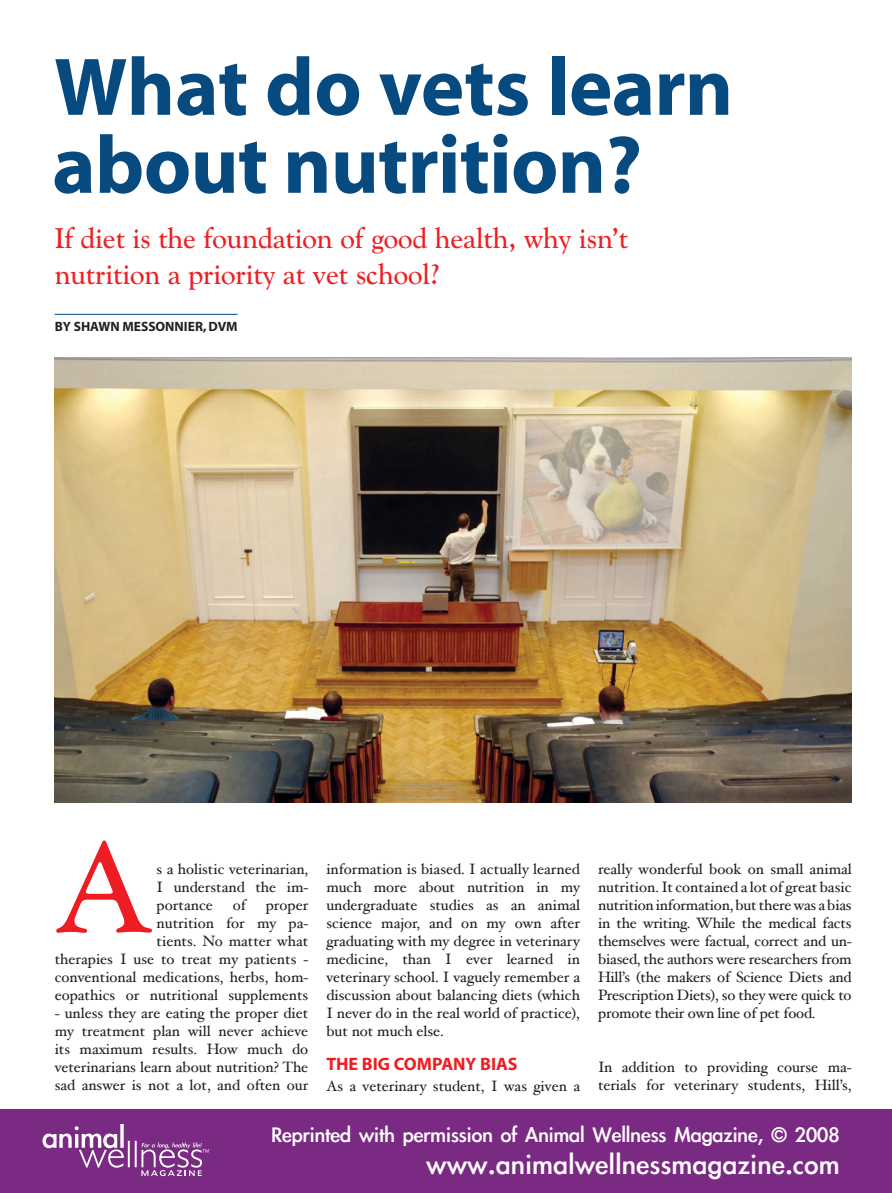
<style>
.page{position:relative;width:892px;height:1193px;background:#fff}
.page>*{position:absolute;margin:0;border:0;box-sizing:border-box;transform-origin:0 0}
.t1{font:127.5px "Goudy Catalogue BT";color:#ee1d23}
.t2{font:700 82.5px/78px "Myriad";letter-spacing:-.01em;color:#074a7f}
.t3{font:31.5px "Li Gothic Med";letter-spacing:.02em;color:#fff}
.t4{font:28.5px/36px "Goudy Catalogue BT";color:#ee1f23}
.t5{font:24px "Li Gothic Med";color:#fff}
.t6{font:700 18px "Myriad";color:#ee1d23}
.t7{font:15px/18px "Hoefler Text";color:#231f20;text-align:justify}
.t8{font:700 13.5px "Myriad";color:#231f20}
</style>
<div class="page">
<img style="left:55px;top:357px;width:796px;height:445px">
<hr style="left:55px;top:314px;width:182px;height:1px;background:#074a7f">
<div style="left:1px;top:1110px;width:890px;height:83px;background:#7b2a83"></div>
<svg style="left:42px;top:1124px;width:167px;height:52px"></svg>
<h2 class="t2" style="left:52px;top:51px;width:682px">WHAT DO VETS LEARN<br>ABOUT NUTRITION?</h2>
<h3 class="t4" style="left:55px;top:220px;width:575px">If diet is the foundation of good health, why isn’t nutrition a priority at vet school?</h3>
<p class="t8" style="left:55px;top:319px;width:184px">BY SHAWN MESSONNIER, DVM</p>
<h1 class="t1" style="left:55px;top:809px;width:98px">A</h1>
<p class="t7" style="left:157px;top:860px;width:153px">s a holistic veterinarian, I understand the im&shy;portance</p>
<p class="t7" style="left:233px;top:896px;width:15px">of</p>
<p class="t7" style="left:55px;top:896px;width:255px;text-align:right">proper<br>nutrition for my pa-<br>tients. No matter what<br>therapies I use to treat my patients - conventional medications, herbs, hom&shy;eopathics or nutritional supplements</p>
<p class="t7" style="left:55px;top:1004px;width:255px">- unless they are eating the proper diet my treatment plan will never achieve its maximum results. How much do veterinarians learn about nutrition? The sad answer is not a lot, and often our</p>
<p class="t7" style="left:326px;top:860px;width:255px">information is biased. I actually learned much more about nutrition in my undergraduate studies as an animal science major, and on my own after graduating with my degree in veterinary medicine, than I ever learned in veterinary school. I vaguely remember a discussion about balancing diets (which I never do in the real world of practice), but not much else.</p>
<p class="t6" style="left:326px;top:1054px;width:193px">THE BIG COMPANY BIAS</p>
<p class="t7" style="left:326px;top:1076px;width:255px">As a veterinary student, I was given a</p>
<p class="t7" style="left:598px;top:860px;width:255px">really wonderful book on small animal nutrition. It contained a lot of great basic nutrition information, but there was a bias in the writing. While the medical facts themselves were factual, correct and un&shy;biased, the authors were researchers from Hill’s (the makers of Science Diets and Prescription Diets), so they were quick to promote their own line of pet food.</p>
<p class="t7" style="left:598px;top:1058px;width:255px">In addition to providing course ma&shy;terials for veterinary students, Hill’s,</p>
<h3 class="t5" style="left:271px;top:1122px;width:569px">Reprinted with permission of Animal Wellness Magazine, © 2008</h3>
<h3 class="t3" style="left:426px;top:1147px;width:414px">www.animalwellnessmagazine.com</h3>
</div>
